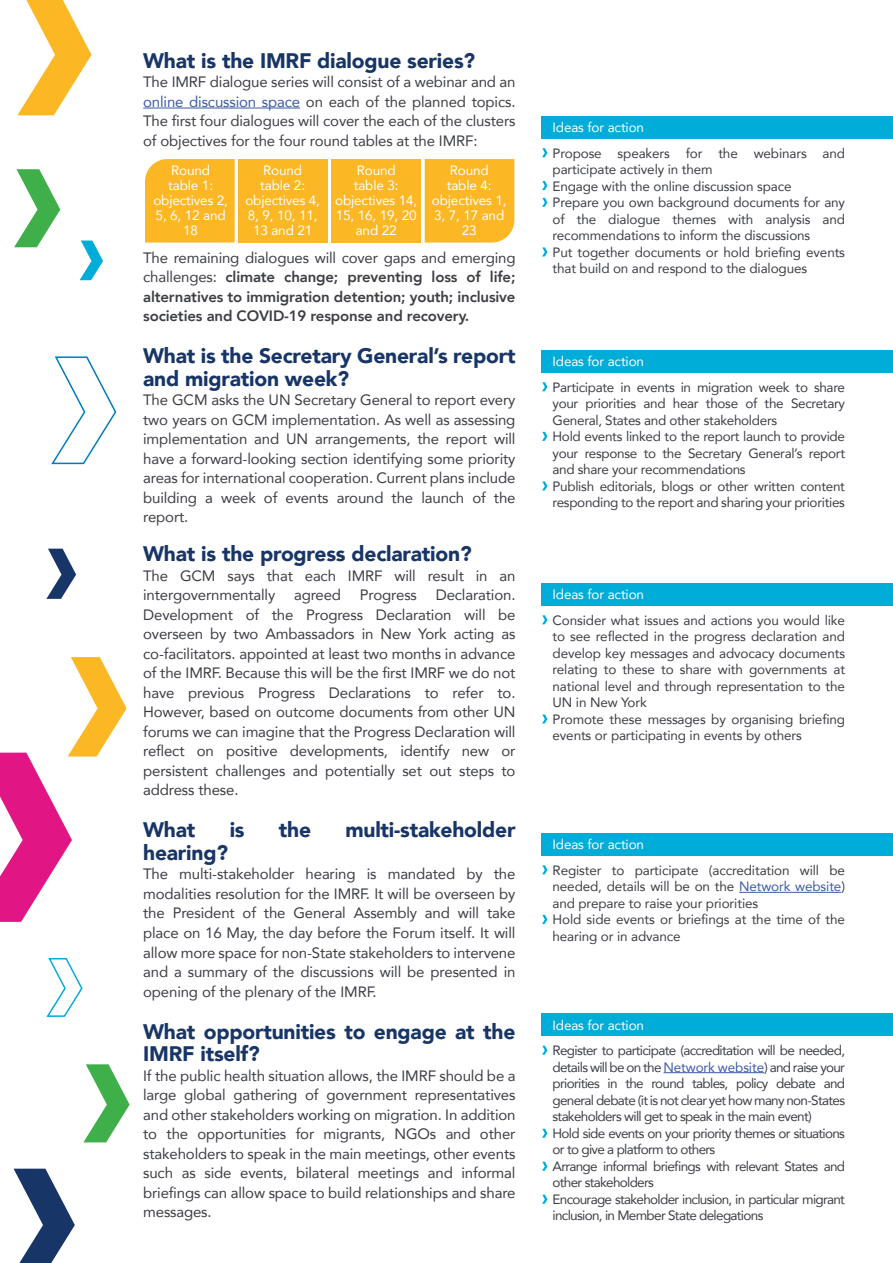
<style>
.page{position:relative;width:893px;height:1263px;background:#fff}
.page>*{position:absolute;margin:0;border:0;box-sizing:border-box;transform-origin:0 0}
.t1{font:900 21px/22.5px "Avenir";letter-spacing:-.01em;color:#183567}
.t2{font:15px/19.5px "Avenir";letter-spacing:-.01em;color:#3c3e44;text-align:justify}
.t3{font:800 15px/19.5px "Avenir";letter-spacing:-.01em;color:#3c3e44;text-align:justify}
.t4{font:13.5px/16.5px "Avenir";letter-spacing:-.02em;color:#3c3e44}
.t5{font:13.5px/16.5px "Avenir";letter-spacing:-.05em;color:#3c3e44}
.t6{font:13.5px/15px "Avenir";letter-spacing:-.01em;color:#fff;text-align:center}
.s1{color:#3a5aa8}
.s2{font-weight:400}
</style>
<div class="page">
<svg style="left:14px;top:169px;width:46px;height:78px"></svg>
<svg style="left:83px;top:1064px;width:47px;height:78px"></svg>
<svg style="left:17px;top:0;width:75px;height:115px"></svg>
<svg style="left:51px;top:356px;width:66px;height:109px"></svg>
<svg style="left:0;top:657px;width:127px;height:265px"></svg>
<svg style="left:46px;top:958px;width:37px;height:59px"></svg>
<svg style="left:80px;top:241px;width:23px;height:39px"></svg>
<svg style="left:14px;top:1168px;width:61px;height:95px"></svg>
<svg style="left:46px;top:549px;width:30px;height:50px"></svg>
<hr style="left:143px;top:108px;width:65px;height:1px;background:#3a5aa8">
<hr style="left:215px;top:108px;width:85px;height:1px;background:#3a5aa8">
<div style="left:145px;top:159px;width:90px;height:84px;background:#fcb725"></div>
<div style="left:238px;top:159px;width:90px;height:84px;background:#fcb725"></div>
<div style="left:331px;top:159px;width:90px;height:84px;background:#fcb725"></div>
<div style="left:425px;top:159px;width:89px;height:84px;background:#fcb725"></div>
<div style="left:541px;top:116px;width:352px;height:22px;background:#00add9"></div>
<svg style="left:542px;top:148px;width:5px;height:9px"></svg>
<svg style="left:542px;top:181px;width:5px;height:9px"></svg>
<svg style="left:542px;top:198px;width:5px;height:9px"></svg>
<svg style="left:542px;top:247px;width:5px;height:9px"></svg>
<div style="left:541px;top:350px;width:352px;height:22px;background:#00add9"></div>
<svg style="left:542px;top:382px;width:5px;height:9px"></svg>
<svg style="left:542px;top:432px;width:5px;height:9px"></svg>
<svg style="left:542px;top:481px;width:5px;height:9px"></svg>
<div style="left:541px;top:583px;width:352px;height:22px;background:#00add9"></div>
<svg style="left:542px;top:615px;width:5px;height:9px"></svg>
<svg style="left:542px;top:714px;width:5px;height:9px"></svg>
<div style="left:541px;top:833px;width:352px;height:22px;background:#00add9"></div>
<hr style="left:739px;top:892px;width:102px;height:1px;background:#3a5aa8">
<svg style="left:542px;top:865px;width:5px;height:9px"></svg>
<svg style="left:542px;top:915px;width:5px;height:9px"></svg>
<div style="left:541px;top:1014px;width:352px;height:22px;background:#00add9"></div>
<hr style="left:663px;top:1072px;width:101px;height:1px;background:#3a5aa8">
<svg style="left:542px;top:1046px;width:5px;height:9px"></svg>
<svg style="left:542px;top:1129px;width:5px;height:9px"></svg>
<svg style="left:542px;top:1162px;width:5px;height:9px"></svg>
<svg style="left:542px;top:1195px;width:5px;height:9px"></svg>
<h1 class="t1" style="left:143px;top:49px;width:333px">What is the IMRF dialogue series?</h1>
<p class="t2" style="left:143px;top:72px;width:374px">The IMRF dialogue series will consist of a webinar and an <span class="s1">online discussion space</span> on each of the planned topics.<br>The first four dialogues will cover the each of the clusters of objectives for the four round tables at the IMRF:</p>
<p class="t6" style="left:153px;top:162px;width:76px">Round<br>table 1: objectives 2,<br>5, 6, 12 and<br>18</p>
<p class="t6" style="left:245px;top:162px;width:76px">Round<br>table 2: objectives 4,<br>8, 9, 10, 11,<br>13 and 21</p>
<p class="t6" style="left:335px;top:162px;width:84px">Round<br>table 3: objectives 14,<br>15, 16, 19, 20 and 22</p>
<p class="t6" style="left:432px;top:162px;width:76px">Round<br>table 4: objectives 1,<br>3, 7, 17 and<br>23</p>
<p class="t3" style="left:143px;top:248px;width:374px"><span class="s2">The remaining dialogues will cover gaps and emerging challenges:</span> climate change; preventing loss of life; alternatives to immigration detention; youth; inclusive societies and COVID-19 response and recovery.</p>
<h1 class="t1" style="left:143px;top:344px;width:374px">What is the Secretary General’s report and migration week?</h1>
<p class="t2" style="left:143px;top:390px;width:374px">The GCM asks the UN Secretary General to report every two years on GCM implementation. As well as assessing implementation and UN arrangements, the report will have a forward-looking section identifying some priority areas for international cooperation. Current plans include building a week of events around the launch of the report.</p>
<h1 class="t1" style="left:143px;top:542px;width:330px">What is the progress declaration?</h1>
<p class="t2" style="left:143px;top:565px;width:374px">The GCM says that each IMRF will result in an intergovernmentally</p>
<p class="t2" style="left:143px;top:585px;width:374px;text-indent:293px">Declaration.<br>Development of the Progress Declaration will be overseen by two Ambassadors in New York acting as co-facilitators. appointed at least two months in advance of the IMRF. Because this will be the first IMRF we do not have previous Progress Declarations to refer to.<br>However, based on outcome documents from other UN forums we can imagine that the Progress Declaration will reflect on positive developments, identify new or persistent challenges and potentially set out steps to address these.</p>
<h1 class="t1" style="left:143px;top:818px;width:54px">What</h1>
<h1 class="t1" style="left:230px;top:818px;width:16px">is</h1>
<h1 class="t1" style="left:279px;top:818px;width:34px">the</h1>
<h1 class="t1" style="left:345px;top:818px;width:172px">multi-stakeholder</h1>
<h1 class="t1" style="left:143px;top:841px;width:86px">hearing?</h1>
<p class="t2" style="left:143px;top:864px;width:374px">The multi-stakeholder hearing is mandated by the modalities resolution for the IMRF. It will be overseen by the President of the General Assembly and will take place on 16 May, the day before the Forum itself. It will allow more space for non-State stakeholders to intervene and a summary of the discussions will be presented in opening of the plenary of the IMRF.</p>
<h1 class="t1" style="left:143px;top:1019px;width:374px">What opportunities to engage at the<br>IMRF itself?</h1>
<p class="t2" style="left:143px;top:1065px;width:374px">If the public health situation allows, the IMRF should be a large global gathering of government representatives and other stakeholders working on migration. In addition to the opportunities for migrants, NGOs and other stakeholders to speak in the main meetings, other events such as side events, bilateral meetings and informal briefings can allow space to build relationships and share messages.</p>
<p class="t2" style="left:294px;top:585px;width:49px">agreed</p>
<p class="t2" style="left:360px;top:585px;width:59px">Progress</p>
<p class="t6" style="left:552px;top:120px;width:93px">Ideas for action</p>
<p class="t4" style="left:552px;top:144px;width:294px">Propose speakers for the webinars and participate actively in them<br>Engage with the online discussion space<br>Prepare you own background documents for any of the dialogue themes with analysis and recommendations to inform the discussions<br>Put together documents or hold briefing events that build on and respond to the dialogues</p>
<p class="t6" style="left:552px;top:354px;width:93px">Ideas for action</p>
<p class="t4" style="left:552px;top:378px;width:294px">Participate in events in migration week to share your priorities and hear those of the Secretary General, States and other stakeholders<br>Hold events linked to the report launch to provide your response to the Secretary General’s report and share your recommendations<br>Publish editorials, blogs or other written content responding to the report and sharing your priorities</p>
<p class="t6" style="left:552px;top:587px;width:93px">Ideas for action</p>
<p class="t4" style="left:552px;top:611px;width:294px">Consider what issues and actions you would like to see reflected in the progress declaration and develop key messages and advocacy documents relating to these to share with governments at national level and through representation to the UN in New York<br>Promote these messages by organising briefing events or participating in events by others</p>
<p class="t6" style="left:552px;top:837px;width:93px">Ideas for action</p>
<p class="t4" style="left:552px;top:861px;width:294px">Register to participate (accreditation will be needed, details will be on the <span class="s1">Network website</span>) and prepare to raise your priorities<br>Hold side events or briefings at the time of the hearing or in advance</p>
<p class="t6" style="left:552px;top:1017px;width:93px">Ideas for action</p>
<p class="t5" style="left:552px;top:1042px;width:294px">Register to participate (accreditation will be needed, details will be on the <span class="s1">Network website</span>) and raise your priorities in the round tables, policy debate and general debate (it is not clear yet how many non-States stakeholders will get to speak in the main event)<br>Hold side events on your priority themes or situations or to give a platform to others<br>Arrange informal briefings with relevant States and other stakeholders<br>Encourage stakeholder inclusion, in particular migrant inclusion, in Member State delegations</p>
</div>
